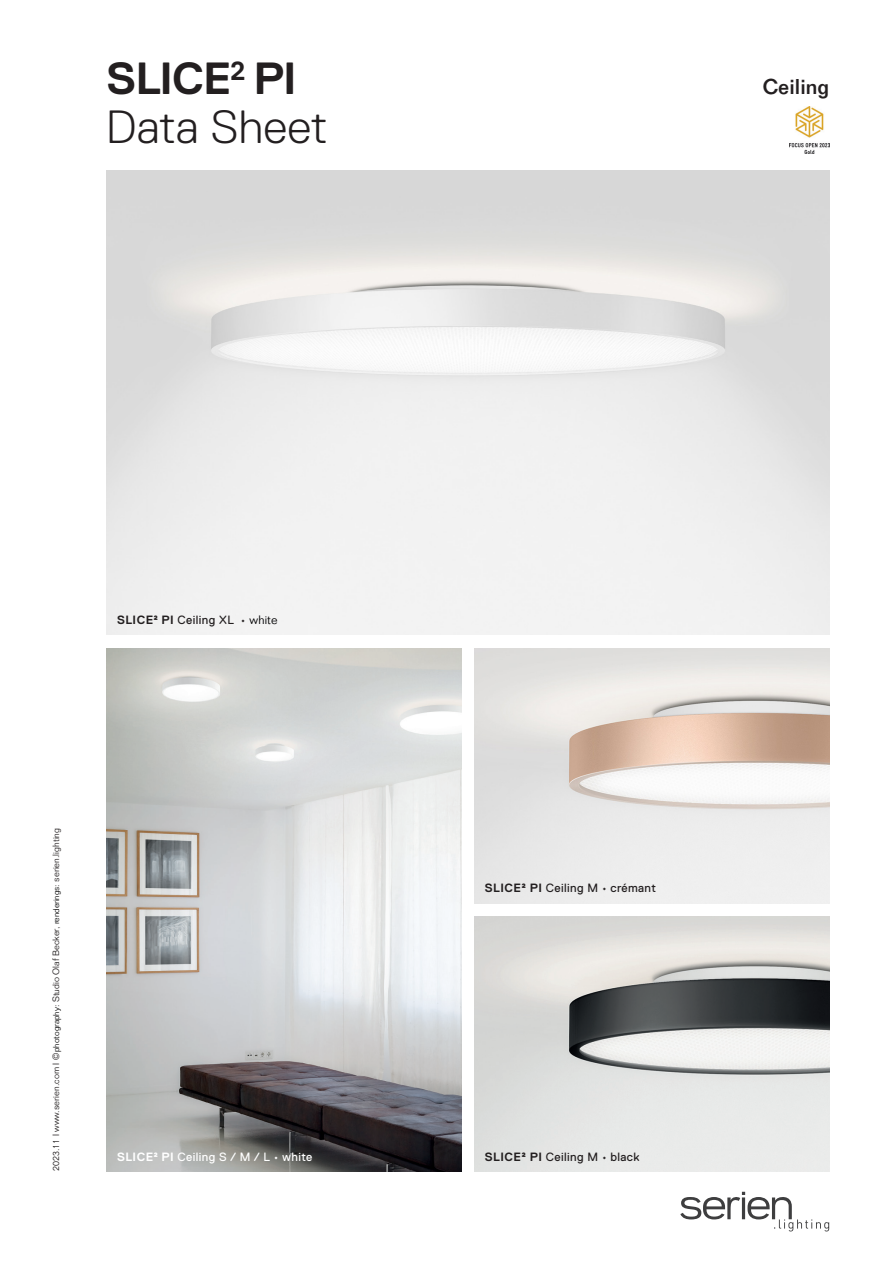
<style>
.page{position:relative;width:893px;height:1263px;background:#fff}
.page>*{position:absolute;margin:0;border:0;box-sizing:border-box;transform-origin:0 0}
.Header__Datenblatt{font:300 46.5px "Replica Pro";letter-spacing:.01em;color:#231f20}
.Header__Familie{font:700 45px "Replica Pro";letter-spacing:-.02em;color:#231f20}
.Header__Variante{font:500 21px "Folio Std";color:#231f20}
.BU_schwarz{font:12px "Replica Pro";letter-spacing:.03em;color:#231f20}
.BU_schwarz-2{font:12px "Replica Pro";letter-spacing:.03em;color:#fff}
.Tabelle_Text__linksbündig{font:300 9px "Folio Std";color:#231f20}
.s1{font-weight:700}
.s2{font-family:"Folio Std";font-weight:300;color:#000001}
.s3{font-size:8.25px;color:#000001}
</style>
<div class="page">
<img style="left:106px;top:648px;width:355px;height:523px">
<img style="left:474px;top:916px;width:355px;height:255px">
<img style="left:474px;top:648px;width:355px;height:255px">
<svg style="left:680px;top:1192px;width:149px;height:39px"></svg>
<img style="left:789px;top:106px;width:40px;height:47px">
<p class="Header__Familie" style="left:107px;top:53px;width:192px">SLICE<sup>2</sup> PI</p>
<p class="Header__Datenblatt" style="left:106px;top:101px;width:223px">Data Sheet</p>
<p class="Header__Variante" style="left:763px;top:74px;width:68px">Ceiling</p>
<p class="BU_schwarz" style="left:117px;top:613px;width:162px"><span class="s1">SLICE² PI</span> Ceiling XL • <span class="s2">white</span></p>
<p class="Tabelle_Text__linksbündig" style="left:51px;top:1171px;width:344px;rotate:-90deg">2023.11 I www.serien.com I ©<span class="s3">photography</span>: Studio Olaf Becker, <span class="s3">renderings</span>: serien.lighting</p>
<p class="BU_schwarz-2" style="left:117px;top:1150px;width:197px"><span class="s1">SLICE² PI</span> Ceiling S / M / L • white</p>
<p class="BU_schwarz" style="left:485px;top:881px;width:173px"><span class="s1">SLICE² PI</span> Ceiling M • crémant</p>
<p class="BU_schwarz" style="left:485px;top:1150px;width:156px"><span class="s1">SLICE² PI</span> Ceiling M • black</p>
</div>
